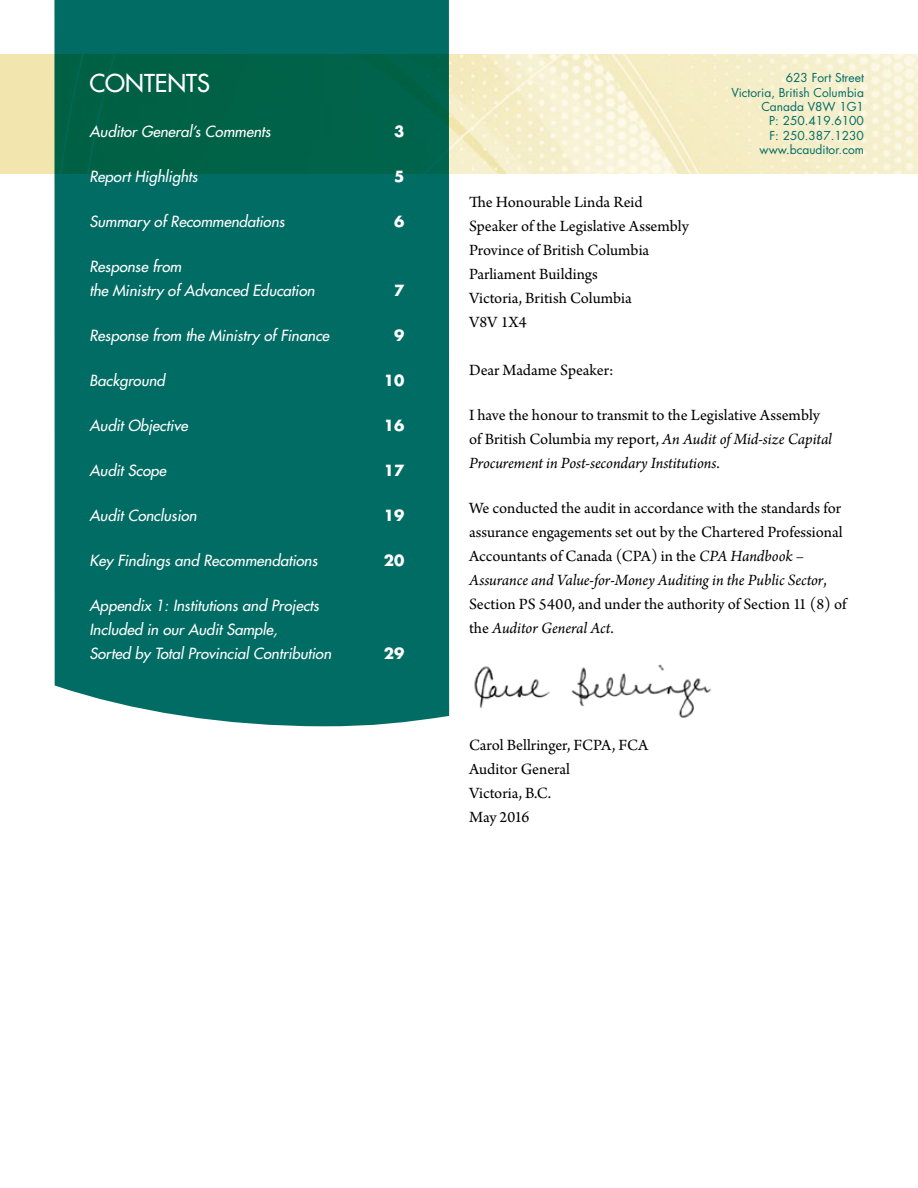
<style>
.page{position:relative;width:918px;height:1188px;background:#fff}
.page>*{position:absolute;margin:0;border:0;box-sizing:border-box;transform-origin:0 0}
.t1{font:24px "Futura";color:#fff}
.t2{font:16.5px/24px "Arno Pro";color:#000}
.t3{font:italic 15px/24px "Futura";color:#fff}
.t4{font:700 15px "Futura";color:#fff}
.t5{font:12px/14.4px "Futura";color:#006c64;text-align:right}
.s1{font-style:italic}
</style>
<div class="page">
<img style="left:0;top:54px;width:918px;height:119px">
<svg style="left:54px;top:0;width:395px;height:726px;background:#036c61"></svg>
<img style="left:474px;top:664px;width:238px;height:54px">
<h1 class="t1" style="left:89px;top:68px;width:122px">CONTENTS</h1>
<p class="t3" style="left:89px;top:119px;width:183px">Auditor General’s Comments</p>
<p class="t4" style="left:394px;top:121px;width:12px">3</p>
<p class="t3" style="left:89px;top:164px;width:110px">Report Highlights</p>
<p class="t4" style="left:394px;top:166px;width:12px">5</p>
<p class="t3" style="left:89px;top:209px;width:197px">Summary of Recommendations</p>
<p class="t4" style="left:394px;top:211px;width:12px">6</p>
<p class="t3" style="left:89px;top:254px;width:227px">Response from<br>the Ministry of Advanced Education</p>
<p class="t4" style="left:394px;top:280px;width:12px">7</p>
<p class="t3" style="left:89px;top:323px;width:241px">Response from the Ministry of Finance</p>
<p class="t4" style="left:394px;top:325px;width:12px">9</p>
<p class="t3" style="left:89px;top:368px;width:77px">Background</p>
<p class="t4" style="left:384px;top:370px;width:22px">10</p>
<p class="t3" style="left:89px;top:413px;width:100px">Audit Objective</p>
<p class="t4" style="left:384px;top:415px;width:22px">16</p>
<p class="t3" style="left:89px;top:458px;width:78px">Audit Scope</p>
<p class="t4" style="left:384px;top:460px;width:22px">17</p>
<p class="t3" style="left:89px;top:503px;width:109px">Audit Conclusion</p>
<p class="t4" style="left:384px;top:505px;width:22px">19</p>
<p class="t3" style="left:89px;top:548px;width:230px">Key Findings and Recommendations</p>
<p class="t4" style="left:384px;top:550px;width:22px">20</p>
<p class="t3" style="left:89px;top:593px;width:243px">Appendix 1: Institutions and Projects<br>Included in our Audit Sample,<br>Sorted by Total Provincial Contribution</p>
<p class="t4" style="left:384px;top:643px;width:22px">29</p>
<p class="t5" style="left:732px;top:71px;width:134px">623 Fort Street<br>Victoria, British Columbia<br>Canada V8W 1G1<br>P: 250.419.6100<br>F: 250.387.1230 www.bcauditor.com</p>
<p class="t2" style="left:469px;top:191px;width:221px">The Honourable Linda Reid<br>Speaker of the Legislative Assembly<br>Province of British Columbia<br>Parliament Buildings<br>Victoria, British Columbia<br>V8V 1X4</p>
<p class="t2" style="left:469px;top:359px;width:146px">Dear Madame Speaker:</p>
<p class="t2" style="left:469px;top:404px;width:364px">I have the honour to transmit to the Legislative Assembly of British Columbia my report, <span class="s1">An Audit of Mid-size Capital<br>Procurement in Post-secondary Institutions</span>.</p>
<p class="t2" style="left:469px;top:497px;width:379px">We conducted the audit in accordance with the standards for assurance engagements set out by the Chartered Professional Accountants of Canada (CPA) in the <span class="s1">CPA Handbook – Assurance and Value-for-Money Auditing in the Public Sector</span>, Section PS 5400, and under the authority of Section 11 (8) of the <span class="s1">Auditor General Act</span>.</p>
<p class="t2" style="left:469px;top:734px;width:181px">Carol Bellringer, FCPA, FCA<br>Auditor General<br>Victoria, B.C.<br>May 2016</p>
</div>
